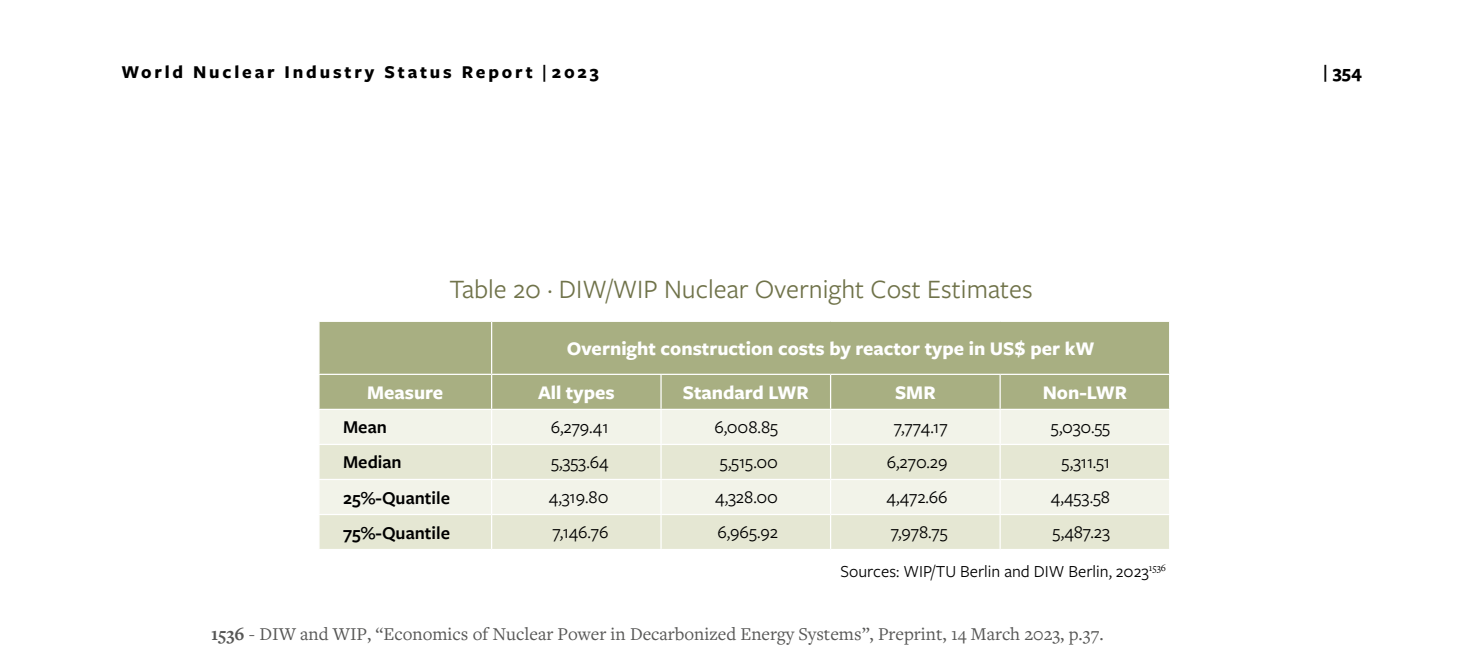
<style>
.page{position:relative;width:1483px;height:670px;background:#fff}
.page>*{position:absolute;margin:0;border:0;box-sizing:border-box;transform-origin:0 0}
.t1{font:27.5px "Freight Sans Pro";color:#70734a}
.têtière_tableau{font:700 20px "Freight Sans Pro";color:#fff}
.texte_tableau{font:18.75px "Freight Sans Pro";color:#000}
.notes{font:18.75px "Freight Text Pro";color:#575756}
.t2{font:700 18.75px "Freight Sans Pro";letter-spacing:.15em;color:#000}
._1er_col_tableau{font:600 18.75px "Freight Sans Pro";color:#000}
.t3{font:700 18.75px "Freight Sans Pro";letter-spacing:.15em;color:#000;scale:.7 1}
.Sources{font:17.5px "Freight Sans Pro";color:#000}
.s1{font-weight:700}
</style>
<div class="page">
<div style="left:319px;top:322px;width:850px;height:86px;background:#a8af82"></div>
<div style="left:320px;top:410px;width:849px;height:33px;background:#f2f3e9"></div>
<svg style="left:319px;top:445px;width:850px;height:103px;background:#e9ebda"></svg>
<hr style="left:491px;top:322px;width:1px;height:51px;background:#fff">
<hr style="left:318px;top:373px;width:173px;height:2px;background:#fff">
<hr style="left:491px;top:373px;width:170px;height:2px;background:#fff">
<hr style="left:491px;top:375px;width:1px;height:33px;background:#fff">
<hr style="left:661px;top:373px;width:169px;height:2px;background:#fff">
<hr style="left:660px;top:375px;width:1px;height:33px;background:#fff">
<hr style="left:830px;top:373px;width:170px;height:2px;background:#fff">
<hr style="left:830px;top:375px;width:1px;height:33px;background:#fff">
<hr style="left:1000px;top:373px;width:170px;height:2px;background:#fff">
<hr style="left:999px;top:375px;width:1px;height:33px;background:#fff">
<hr style="left:491px;top:410px;width:1px;height:33px;background:#fff">
<hr style="left:660px;top:410px;width:1px;height:33px;background:#fff">
<hr style="left:830px;top:410px;width:1px;height:33px;background:#fff">
<hr style="left:999px;top:410px;width:1px;height:33px;background:#fff">
<hr style="left:491px;top:445px;width:1px;height:33px;background:#fff">
<hr style="left:660px;top:445px;width:1px;height:33px;background:#fff">
<hr style="left:830px;top:445px;width:1px;height:33px;background:#fff">
<hr style="left:999px;top:445px;width:1px;height:33px;background:#fff">
<hr style="left:318px;top:478px;width:173px;height:2px;background:#fff">
<hr style="left:491px;top:478px;width:170px;height:2px;background:#fff">
<hr style="left:491px;top:480px;width:1px;height:33px;background:#fff">
<hr style="left:661px;top:478px;width:169px;height:2px;background:#fff">
<hr style="left:660px;top:480px;width:1px;height:33px;background:#fff">
<hr style="left:830px;top:478px;width:170px;height:2px;background:#fff">
<hr style="left:830px;top:480px;width:1px;height:33px;background:#fff">
<hr style="left:1000px;top:478px;width:170px;height:2px;background:#fff">
<hr style="left:999px;top:480px;width:1px;height:33px;background:#fff">
<hr style="left:318px;top:513px;width:173px;height:2px;background:#fff">
<hr style="left:491px;top:513px;width:170px;height:2px;background:#fff">
<hr style="left:491px;top:515px;width:1px;height:33px;background:#fff">
<hr style="left:661px;top:513px;width:169px;height:2px;background:#fff">
<hr style="left:660px;top:515px;width:1px;height:33px;background:#fff">
<hr style="left:830px;top:513px;width:170px;height:2px;background:#fff">
<hr style="left:830px;top:515px;width:1px;height:33px;background:#fff">
<hr style="left:1000px;top:513px;width:170px;height:2px;background:#fff">
<hr style="left:999px;top:515px;width:1px;height:33px;background:#fff">
<p class="t2" style="left:121px;top:59px;width:479px">World Nuclear Industry Status Report | 2023</p>
<p class="t3" style="left:1323px;top:59px;width:56px">| 354</p>
<p class="t1" style="left:449px;top:271px;width:585px">Table 20 · DIW/WIP Nuclear Overnight Cost Estimates</p>
<p class="têtière_tableau" style="left:567px;top:334px;width:529px">Overnight construction costs by reactor type in US$ per kW</p>
<p class="têtière_tableau" style="left:367px;top:378px;width:78px">Measure</p>
<p class="têtière_tableau" style="left:538px;top:378px;width:78px">All types</p>
<p class="têtière_tableau" style="left:683px;top:378px;width:128px">Standard LWR</p>
<p class="têtière_tableau" style="left:895px;top:378px;width:42px">SMR</p>
<p class="têtière_tableau" style="left:1042px;top:378px;width:86px">Non-LWR</p>
<p class="_1er_col_tableau" style="left:343px;top:414px;width:45px">Mean</p>
<p class="texte_tableau" style="left:551px;top:414px;width:59px">6,279.41</p>
<p class="texte_tableau" style="left:714px;top:414px;width:65px">6,008.85</p>
<p class="texte_tableau" style="left:893px;top:414px;width:55px">7,774.17</p>
<p class="texte_tableau" style="left:1051px;top:414px;width:61px">5,030.55</p>
<p class="_1er_col_tableau" style="left:343px;top:449px;width:60px">Median</p>
<p class="texte_tableau" style="left:551px;top:449px;width:59px">5,353.64</p>
<p class="texte_tableau" style="left:720px;top:449px;width:60px">5,515.00</p>
<p class="texte_tableau" style="left:887px;top:449px;width:62px">6,270.29</p>
<p class="texte_tableau" style="left:1061px;top:449px;width:50px">5,311.51</p>
<p class="_1er_col_tableau" style="left:343px;top:484px;width:108px">25%-Quantile</p>
<p class="texte_tableau" style="left:549px;top:484px;width:61px">4,319.80</p>
<p class="texte_tableau" style="left:715px;top:484px;width:64px">4,328.00</p>
<p class="texte_tableau" style="left:886px;top:484px;width:63px">4,472.66</p>
<p class="texte_tableau" style="left:1051px;top:484px;width:61px">4,453.58</p>
<p class="_1er_col_tableau" style="left:343px;top:519px;width:108px">75%-Quantile</p>
<p class="texte_tableau" style="left:552px;top:519px;width:58px">7,146.76</p>
<p class="texte_tableau" style="left:717px;top:519px;width:62px">6,965.92</p>
<p class="texte_tableau" style="left:890px;top:519px;width:58px">7,978.75</p>
<p class="texte_tableau" style="left:1052px;top:519px;width:59px">5,487.23</p>
<p class="Sources" style="left:840px;top:559px;width:327px">Sources: WIP/TU Berlin and DIW Berlin, 2023<sup>1536</sup></p>
<p class="notes" style="left:211px;top:621px;width:894px"><span class="s1">1536</span> - DIW and WIP, “Economics of Nuclear Power in Decarbonized Energy Systems”, Preprint, 14 March 2023, p.37.</p>
</div>
